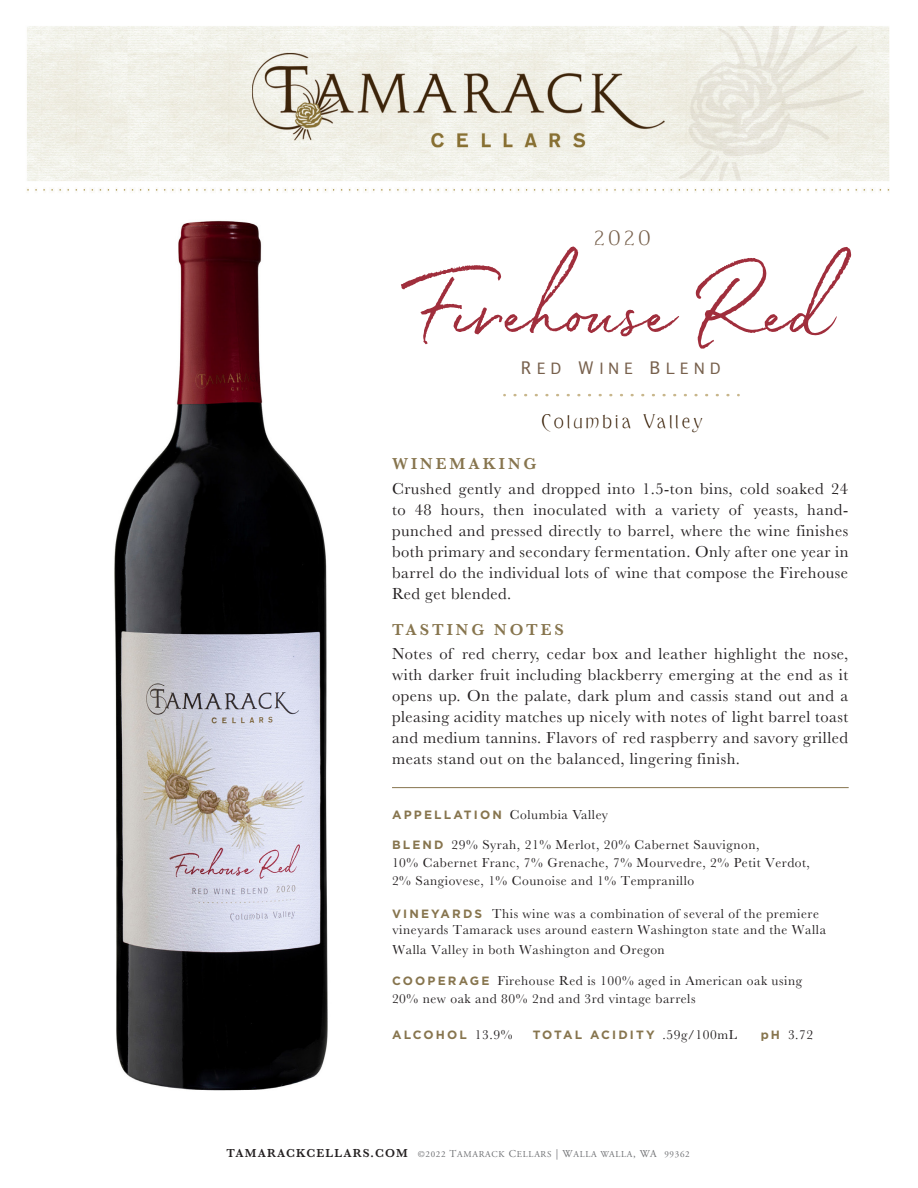
<style>
.page{position:relative;width:918px;height:1188px;background:#fff}
.page>*{position:absolute;margin:0;border:0;box-sizing:border-box;transform-origin:0 0}
.t1{font:21px "Saltzburg";color:#77604c}
.t2{font:19.5px "Saltzburg";letter-spacing:.16em;color:#3b2209}
.t3{font:16.5px/21px "Baskerville";letter-spacing:.03em;color:#231f20;text-align:justify}
.t4{font:600 16.5px "Baskerville";letter-spacing:.18em;color:#87754e}
.t5{font:14.85px "Geneva";letter-spacing:.36em;color:#77604c}
.t6{font:13.5px/18px "Baskerville";letter-spacing:.04em;color:#231f20}
.t7{font:700 12px "Gotham";letter-spacing:.18em;color:#87754e}
.t8{font:9px "Adobe Garamond Pro";letter-spacing:.08em;color:#6d6e71}
.s1{font-size:16.5px}
.s2{font-family:"Gotham";font-weight:700;font-size:12px;color:#87754e}
.s3{font-family:"Baskerville";font-weight:400;font-size:13.5px;color:#231f20}
.s4{font-family:"Baskerville";font-weight:600;font-size:12px;color:#231f20}
.s5{font-size:10.5px}
</style>
<div class="page">
<img style="left:26px;top:26px;width:864px;height:763px">
<img style="left:99px;top:212px;width:241px;height:879px">
<hr style="left:392px;top:787px;width:457px;height:1px;background:#87754e">
<svg style="left:401px;top:247px;width:450px;height:102px"></svg>
<p class="t1" style="left:594px;top:225px;width:58px">2020</p>
<p class="t5" style="left:521px;top:360px;width:201px"><span class="s1">R</span>ED <span class="s1">W</span>INE <span class="s1">B</span>LEND</p>
<p class="t2" style="left:541px;top:409px;width:163px">Columbia Valley</p>
<p class="t4" style="left:392px;top:452px;width:146px">WINEMAKING</p>
<p class="t3" style="left:392px;top:479px;width:458px">Crushed gently and dropped into 1.5-ton bins, cold soaked 24 to 48 hours, then inoculated with a variety of yeasts, hand&shy;punched and pressed directly to barrel, where the wine finishes both primary and secondary fermentation. Only after one year in barrel do the individual lots of wine that compose the Firehouse Red get blended.</p>
<p class="t4" style="left:392px;top:618px;width:174px">TASTING NOTES</p>
<p class="t3" style="left:392px;top:644px;width:458px">Notes of red cherry, cedar box and leather highlight the nose, with darker fruit including blackberry emerging at the end as it opens up. On the palate, dark plum and cassis stand out and a pleasing acidity matches up nicely with notes of light barrel toast and medium tannins. Flavors of red raspberry and savory grilled meats stand out on the balanced, lingering finish.</p>
<p class="t6" style="left:392px;top:806px;width:218px"><span class="s2">APPELL ATIO N</span> Columbia Valley</p>
<p class="t6" style="left:392px;top:836px;width:419px"><span class="s2">BLEN D</span> 29% Syrah, 21% Merlot, 20% Cabernet Sauvignon,<br>10% Cabernet Franc, 7% Grenache, 7% Mourvedre, 2% Petit Verdot,<br>2% Sangiovese, 1% Counoise and 1% Tempranillo</p>
<p class="t6" style="left:392px;top:905px;width:435px;line-height:16.8px"><span class="s2">VINE YA R D S</span> This wine was a combination of several of the premiere vineyards Tamarack uses around eastern Washington state and the Walla</p>
<p class="t6" style="left:393px;top:941px;width:274px">Walla Valley in both Washington and Oregon</p>
<p class="t6" style="left:392px;top:972px;width:412px"><span class="s2">C OOPER AG E</span> Firehouse Red is 100% aged in American oak using<br>20% new oak and 80% 2nd and 3rd vintage barrels</p>
<p class="t7" style="left:392px;top:1028px;width:122px">ALCOHOL <span class="s3">13.9%</span></p>
<p class="t7" style="left:533px;top:1028px;width:206px">TOTAL ACIDITY <span class="s3">.59g/100mL</span></p>
<p class="t6" style="left:761px;top:1026px;width:54px"><span class="s2">p H</span> 3.72</p>
<p class="t8" style="left:227px;top:1149px;width:465px"><span class="s4">TAMARACKCELLARS.COM</span> ©2022 <span class="s5">T</span>AMARACK <span class="s5">C</span>ELLARS <span class="s5">| W</span>ALLA WALLA<span class="s5">, WA</span> 99362</p>
</div>
